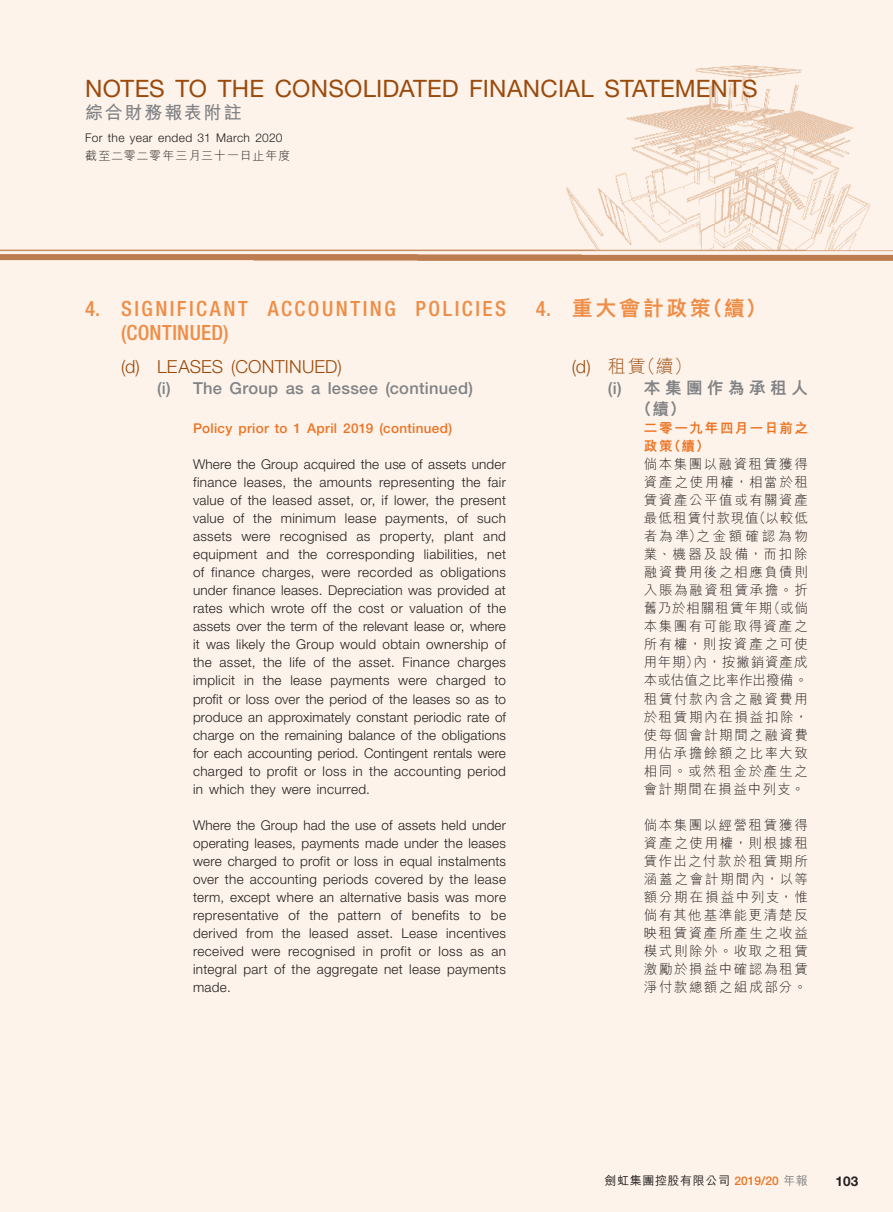
<style>
.page{position:relative;width:893px;height:1212px;background:#fdf3ea}
.page>*{position:absolute;margin:0;border:0;box-sizing:border-box;transform-origin:0 0}
.t1{font:24px "Helvetica Neue LT Std";letter-spacing:.01em;color:#9b4a0c}
._03_H1{font:500 condensed 21px/24px "Helvetica Neue LT Std";letter-spacing:.115em;color:#ef8d47}
._03_H1-2{font:800 21px "M Hei HK";letter-spacing:.13em;color:#ef8d47}
._04___H2{font:300 18px "Helvetica Neue LT Std";letter-spacing:.01em;color:#9b4a0c}
.t2{font:700 18px "M Hei HK";letter-spacing:.1em;color:#808285}
._04___H2-2{font:300 18px "M Hei HK";color:#9b4a0c}
._05_____H3{font:500 16.5px "Helvetica Neue LT Std";letter-spacing:.015em;color:#808285}
._05_____H3-2{font:800 16.5px/21px "M Hei HK";letter-spacing:.275em;color:#808285}
._14________P6{font:300 13.5px/18px "Helvetica Neue LT Std";letter-spacing:.025em;color:#231f20;text-align:justify}
._14________P6-2{font:300 13.5px/18px "M Hei HK";letter-spacing:.12em;color:#231f20;text-align:justify}
._06_______H4{font:500 13.5px "Helvetica Neue LT Std";letter-spacing:.025em;color:#ec7323}
._06_______H4-2{font:800 13.5px/18px "M Hei HK";letter-spacing:.125em;color:#ec7323}
.t3{font:700 13.5px "Helvetica Neue LT Std";color:#231f20}
.t4{font:300 12px "Helvetica Neue LT Std";letter-spacing:.03em;color:#231f20}
.t5{font:500 12px "M Hei HK";letter-spacing:.05em;color:#231f20}
.t6{font:300 12px "M Hei HK";letter-spacing:.065em;color:#231f20}
.s1{font-family:"Helvetica Neue LT Std";font-weight:500;font-stretch:condensed}
.s2{font-family:"Helvetica Neue LT Std"}
.s3{font-family:"Helvetica Neue LT Std";font-weight:500}
.s4{font-family:"Helvetica Neue LT Std";color:#ec7323}
.s5{color:#808285}
</style>
<div class="page">
<h1 class="t1" style="left:85px;top:74px;width:674px">NOTES TO THE CONSOLIDATED FINANCIAL STATEMENTS</h1>
<h3 class="t2" style="left:85px;top:99px;width:158px">綜合財務報表附註</h3>
<p class="t4" style="left:85px;top:131px;width:199px">For the year ended 31 March 2020</p>
<p class="t6" style="left:85px;top:150px;width:207px">截至二零二零年三月三十一日止年度</p>
<p class="_03_H1" style="left:121px;top:297px;width:386px;text-indent:-36px">4. SIGNIFICANT ACCOUNTING POLICIES (CONTINUED)</p>
<p class="_04___H2" style="left:121px;top:356px;width:222px">(d) LEASES (CONTINUED)</p>
<p class="_05_____H3" style="left:157px;top:379px;width:318px">(i) The Group as a lessee (continued)</p>
<p class="_06_______H4" style="left:193px;top:421px;width:261px">Policy prior to 1 April 2019 (continued)</p>
<p class="_14________P6" style="left:193px;top:455px;width:314px">Where the Group acquired the use of assets under finance leases, the amounts representing the fair value of the leased asset, or, if lower, the present value of the minimum lease payments, of such assets were recognised as property, plant and equipment and the corresponding liabilities, net of finance charges, were recorded as obligations under finance leases. Depreciation was provided at rates which wrote off the cost or valuation of the assets over the term of the relevant lease or, where it was likely the Group would obtain ownership of the asset, the life of the asset. Finance charges implicit in the lease payments were charged to profit or loss over the period of the leases so as to produce an approximately constant periodic rate of charge on the remaining balance of the obligations for each accounting period. Contingent rentals were charged to profit or loss in the accounting period in which they were incurred.</p>
<p class="_14________P6" style="left:193px;top:815px;width:315px">Where the Group had the use of assets held under operating leases, payments made under the leases were charged to profit or loss in equal instalments over the accounting periods covered by the lease term, except where an alternative basis was more representative of the pattern of benefits to be derived from the leased asset. Lease incentives received were recognised in profit or loss as an integral part of the aggregate net lease payments made.</p>
<p class="_03_H1-2" style="left:536px;top:298px;width:232px"><span class="s1">4.</span> 重大會計政策（續）</p>
<p class="_04___H2-2" style="left:572px;top:358px;width:121px"><span class="s2">(d)</span> 租賃（續）</p>
<p class="_05_____H3-2" style="left:635px;top:378px;width:174px;text-indent:-28px"><span class="s3">(i)</span> 本集團作為承租人（續）</p>
<p class="_06_______H4-2" style="left:644px;top:419px;width:166px">二零一九年四月一日前之政策（續）</p>
<p class="_14________P6-2" style="left:644px;top:455px;width:166px">倘本集團以融資租賃獲得資產之使用權，相當於租賃資產公平值或有關資產最低租賃付款現值（以較低者為準）之金額確認為物業、機器及設備，而扣除融資費用後之相應負債則入賬為融資租賃承擔。折舊乃於相關租賃年期（或倘本集團有可能取得資產之所有權，則按資產之可使用年期）內，按撇銷資產成本或估值之比率作出撥備。租賃付款內含之融資費用於租賃期內在損益扣除，使每個會計期間之融資費用佔承擔餘額之比率大致相同。或然租金於產生之會計期間在損益中列支。</p>
<p class="_14________P6-2" style="left:644px;top:815px;width:166px">倘本集團以經營租賃獲得資產之使用權，則根據租賃作出之付款於租賃期所涵蓋之會計期間內，以等額分期在損益中列支，惟倘有其他基準能更清楚反映租賃資產所產生之收益模式則除外。收取之租賃激勵於損益中確認為租賃淨付款總額之組成部分。</p>
<p class="t5" style="left:605px;top:1172px;width:205px">劍虹集團控股有限公司 <span class="s4">2019/20</span> <span class="s5">年報</span></p>
<p class="t3" style="left:835px;top:1172px;width:24px">103</p>
</div>
